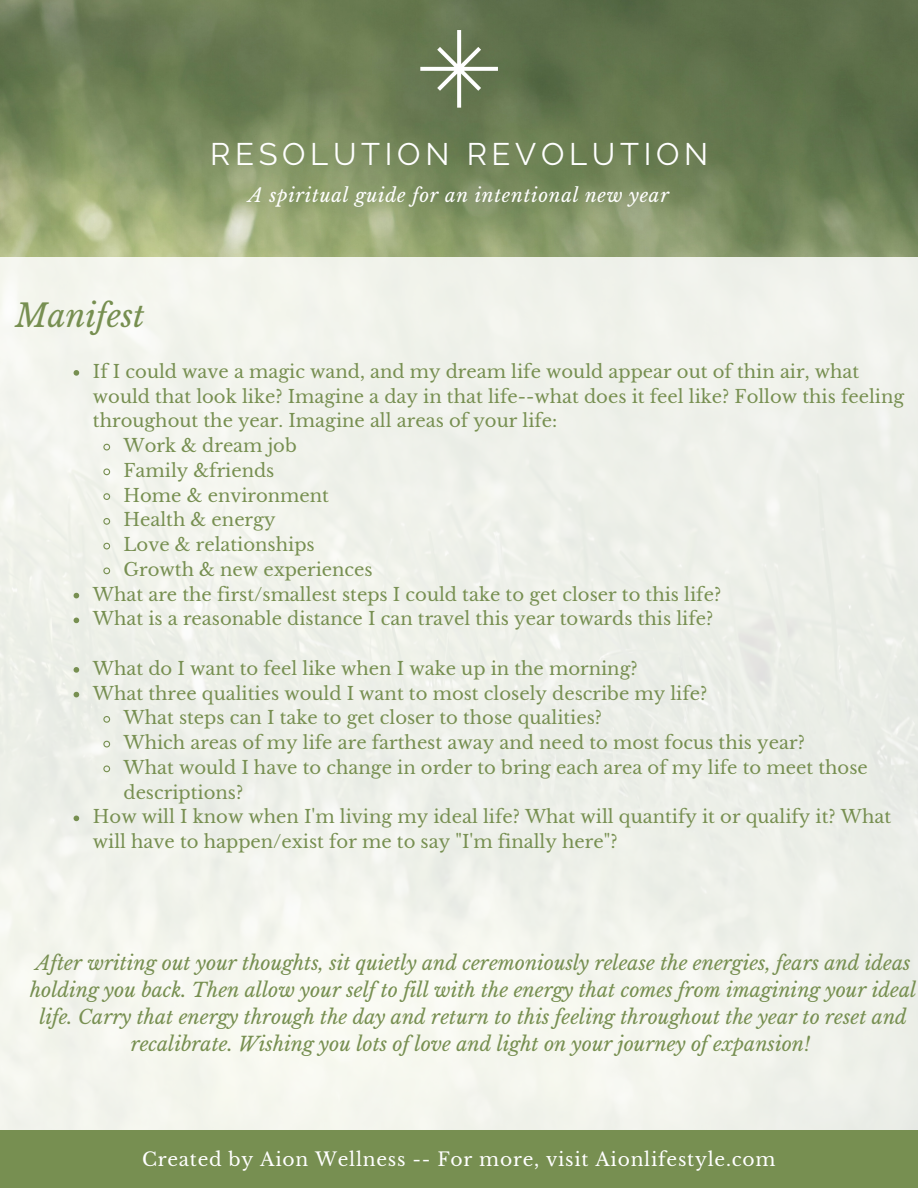
<style>
.page{position:relative;width:918px;height:1188px;background:#fff}
.page>*{position:absolute;margin:0;border:0;box-sizing:border-box;transform-origin:0 0}
.t1{font:italic 31.5px "Libre Baskerville";color:#778f51}
.t2{font:31.2px "Raleway";letter-spacing:.15em;color:#fff}
.t3{font:italic 19.5px/27px "Libre Baskerville";color:#778f51;text-align:center}
.t4{font:18.6px "Libre Baskerville";letter-spacing:.04em;color:#fff}
.t5{font:italic 18.6px "Libre Baskerville";letter-spacing:.04em;color:#fff}
.t6{font:18px/24.8px "Libre Baskerville";color:#778f51}
</style>
<div class="page">
<img style="left:0;top:0;width:918px;height:258px">
<div style="left:0;top:258px;width:918px;height:891px;background:#f0f2eb"></div>
<div style="left:0;top:1131px;width:918px;height:57px;background:#778f51"></div>
<svg style="left:420px;top:30px;width:78px;height:78px;background:#7d8c6c"></svg>
<svg style="left:74px;top:370px;width:5px;height:6px"></svg>
<svg style="left:103px;top:443px;width:8px;height:8px"></svg>
<svg style="left:103px;top:468px;width:8px;height:8px"></svg>
<svg style="left:103px;top:493px;width:8px;height:7px"></svg>
<svg style="left:103px;top:518px;width:8px;height:7px"></svg>
<svg style="left:103px;top:542px;width:8px;height:8px"></svg>
<svg style="left:103px;top:567px;width:8px;height:8px"></svg>
<svg style="left:74px;top:593px;width:5px;height:5px"></svg>
<svg style="left:74px;top:618px;width:5px;height:5px"></svg>
<svg style="left:74px;top:667px;width:5px;height:6px"></svg>
<svg style="left:74px;top:692px;width:5px;height:5px"></svg>
<svg style="left:103px;top:716px;width:8px;height:7px"></svg>
<svg style="left:103px;top:740px;width:8px;height:8px"></svg>
<svg style="left:103px;top:765px;width:8px;height:8px"></svg>
<svg style="left:74px;top:816px;width:5px;height:5px"></svg>
<p class="t2" style="left:210px;top:136px;width:500px">RESOLUTION REVOLUTION</p>
<p class="t5" style="left:248px;top:184px;width:422px">A spiritual guide for an intentional new year</p>
<p class="t1" style="left:16px;top:297px;width:131px">Manifest</p>
<p class="t6" style="left:93px;top:359px;width:813px">If I could wave a magic wand, and my dream life would appear out of thin air, what would that look like? Imagine a day in that life--what does it feel like? Follow this feeling throughout the year. Imagine all areas of your life:</p>
<p class="t6" style="left:124px;top:434px;width:175px">Work &amp; dream job</p>
<p class="t6" style="left:124px;top:458px;width:152px">Family &amp;friends</p>
<p class="t6" style="left:124px;top:483px;width:207px">Home &amp; environment</p>
<p class="t6" style="left:124px;top:508px;width:154px">Health &amp; energy</p>
<p class="t6" style="left:124px;top:533px;width:193px">Love &amp; relationships</p>
<p class="t6" style="left:124px;top:557px;width:251px">Growth &amp; new experiences</p>
<p class="t6" style="left:93px;top:582px;width:630px">What are the first/smallest steps I could take to get closer to this life?</p>
<p class="t6" style="left:93px;top:607px;width:622px">What is a reasonable distance I can travel this year towards this life?</p>
<p class="t6" style="left:93px;top:656px;width:546px">What do I want to feel like when I wake up in the morning?</p>
<p class="t6" style="left:93px;top:681px;width:616px">What three qualities would I want to most closely describe my life?</p>
<p class="t6" style="left:124px;top:706px;width:480px">What steps can I take to get closer to those qualities?</p>
<p class="t6" style="left:124px;top:731px;width:683px">Which areas of my life are farthest away and need to most focus this year?</p>
<p class="t6" style="left:124px;top:755px;width:746px">What would I have to change in order to bring each area of my life to meet those descriptions?</p>
<p class="t6" style="left:93px;top:805px;width:800px">How will I know when I'm living my ideal life? What will quantify it or qualify it? What will have to happen/exist for me to say "I'm finally here"?</p>
<p class="t3" style="left:30px;top:950px;width:888px">After writing out your thoughts, sit quietly and ceremoniously release the energies, fears and ideas holding you back. Then allow your self to fill with the energy that comes from imagining your ideal life. Carry that energy through the day and return to this feeling throughout the year to reset and recalibrate. Wishing you lots of love and light on your journey of expansion!</p>
<p class="t4" style="left:142px;top:1148px;width:635px">Created by Aion Wellness -- For more, visit Aionlifestyle.com</p>
</div>
